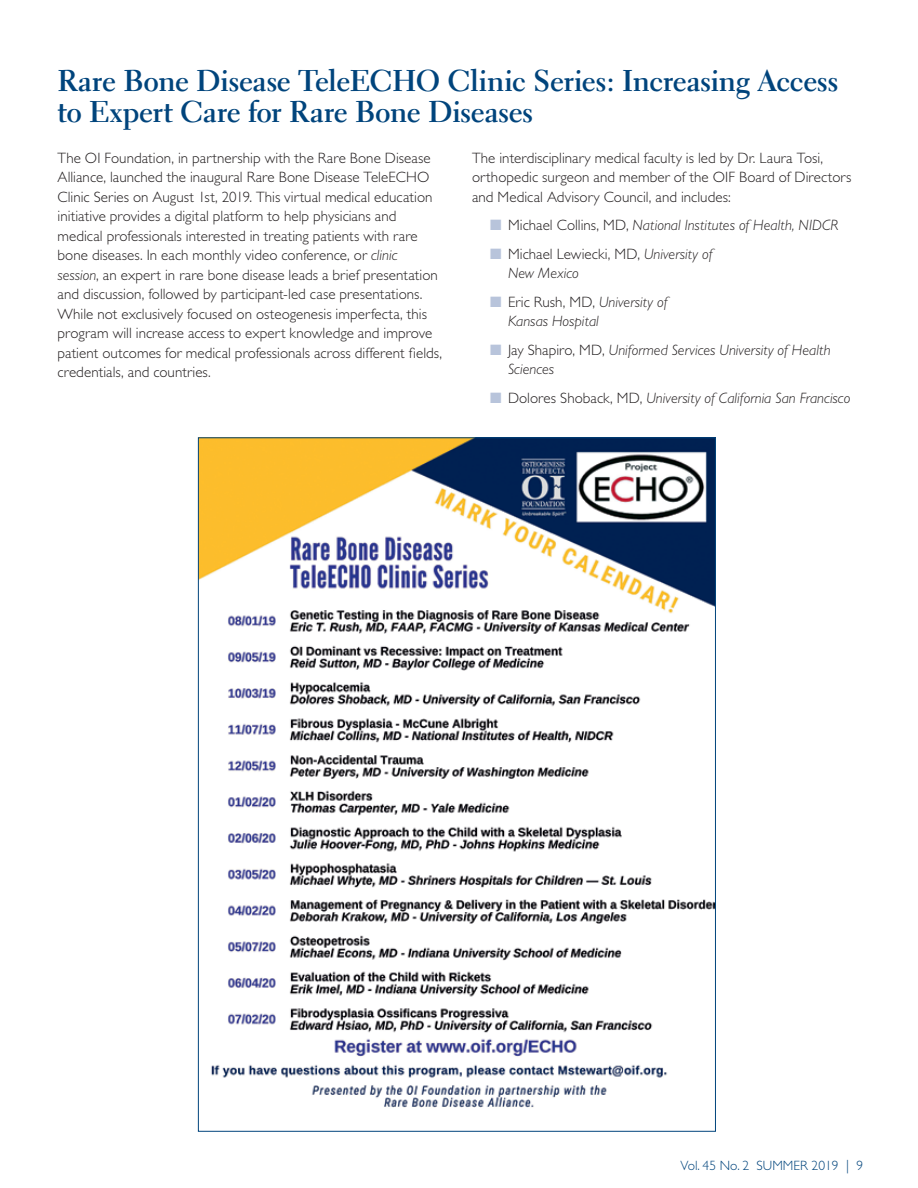
<style>
.page{position:relative;width:918px;height:1188px;background:#fff}
.page>*{position:absolute;margin:0;border:0;box-sizing:border-box;transform-origin:0 0}
.t1{font:700 30px/31.5px "Electra LH";letter-spacing:-.01em;color:#00447c}
.t2{font:300 15px/19.5px "Gill Sans Std";letter-spacing:.005em;color:#231f20}
.t3{font:italic 300 15px/19.5px "Gill Sans Std";color:#231f20}
.t4{font:300 13.5px "Gill Sans Std";color:#00447c}
.s1{font-style:italic}
.s2{color:#b8c4db}
.s3{font-style:normal}
</style>
<div class="page">
<img style="left:200px;top:439px;width:514px;height:669px">
<h1 class="t1" style="left:58px;top:65px;width:782px">Rare Bone Disease TeleECHO Clinic Series: Increasing Access to Expert Care for Rare Bone Diseases</h1>
<p class="t2" style="left:58px;top:148px;width:386px">The OI Foundation, in partnership with the Rare Bone Disease Alliance, launched the inaugural Rare Bone Disease TeleECHO Clinic Series on August 1st, 2019. This virtual medical education initiative provides a digital platform to help physicians and medical professionals interested in treating patients with rare bone diseases. In each monthly video conference, or <span class="s1">clinic session</span>, an expert in rare bone disease leads a brief presentation and discussion, followed by participant-led case presentations.<br>While not exclusively focused on osteogenesis imperfecta, this program will increase access to expert knowledge and improve patient outcomes for medical professionals across different fields, credentials, and countries.</p>
<p class="t2" style="left:472px;top:148px;width:381px">The interdisciplinary medical faculty is led by Dr. Laura Tosi, orthopedic surgeon and member of the OIF Board of Directors and Medical Advisory Council, and includes:</p>
<p class="t3" style="left:490px;top:216px;width:350px"><span class="s2">■</span> <span class="s3">Michael Collins, MD,</span> National Institutes of Health, NIDCR</p>
<p class="t3" style="left:508px;top:244px;width:206px;text-indent:-18px"><span class="s2">■</span> <span class="s3">Michael Lewiecki, MD,</span> University of<br>New Mexico</p>
<p class="t3" style="left:508px;top:292px;width:161px;text-indent:-18px"><span class="s2">■</span> <span class="s3">Eric Rush, MD,</span> University of<br>Kansas Hospital</p>
<p class="t3" style="left:508px;top:340px;width:324px;text-indent:-18px"><span class="s2">■</span> <span class="s3">Jay Shapiro, MD,</span> Uniformed Services University of Health<br>Sciences</p>
<p class="t3" style="left:490px;top:388px;width:362px"><span class="s2">■</span> <span class="s3">Dolores Shoback, MD,</span> University of California San Francisco</p>
<p class="t4" style="left:681px;top:1158px;width:184px">Vol. 45 No. 2 SUMMER 2019 | 9</p>
</div>
